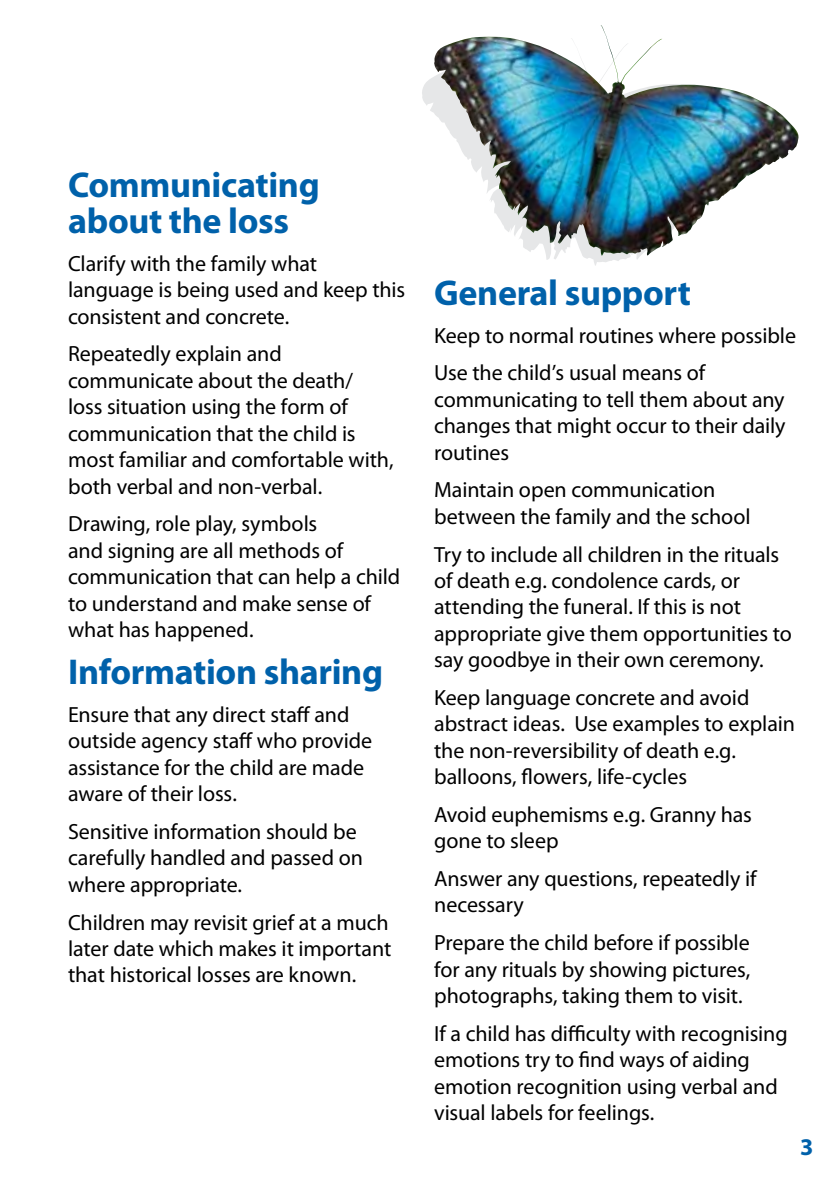
<style>
.page{position:relative;width:840px;height:1191px;background:#fff}
.page>*{position:absolute;margin:0;border:0;box-sizing:border-box;transform-origin:0 0}
.t1{font:700 36px/36px "Myriad Pro";letter-spacing:-.01em;color:#0061aa}
.t2{font:700 24px "Myriad Pro";color:#0061aa}
.t3{font:22px/26.4px "Myriad Pro";letter-spacing:-.005em;color:#000}
</style>
<div class="page">
<img style="left:422px;top:38px;width:341px;height:228px">
<img style="left:433px;top:26px;width:184px;height:190px">
<h1 class="t1" style="left:68px;top:166px;width:253px">Communicating about the loss</h1>
<p class="t3" style="left:68px;top:250px;width:338px">Clarify with the family what language is being used and keep this consistent and concrete.</p>
<p class="t3" style="left:68px;top:340px;width:327px">Repeatedly explain and communicate about the death/<br>loss situation using the form of communication that the child is most familiar and comfortable with, both verbal and non-verbal.</p>
<p class="t3" style="left:68px;top:510px;width:333px">Drawing, role play, symbols<br>and signing are all methods of communication that can help a child to understand and make sense of what has happened.</p>
<h1 class="t1" style="left:68px;top:653px;width:316px">Information sharing</h1>
<p class="t3" style="left:68px;top:701px;width:305px">Ensure that any direct staff and outside agency staff who provide assistance for the child are made aware of their loss.</p>
<p class="t3" style="left:68px;top:818px;width:296px">Sensitive information should be carefully handled and passed on where appropriate.</p>
<p class="t3" style="left:68px;top:908px;width:324px;text-align:justify">Children may revisit grief at a much later date which makes it important that historical losses are known.</p>
<h1 class="t1" style="left:434px;top:273px;width:258px">General support</h1>
<p class="t3" style="left:434px;top:316px;width:363px;line-height:37.8px">Keep to normal routines where possible<br>Use the child’s usual means of</p>
<p class="t3" style="left:434px;top:386px;width:353px;text-align:justify">communicating to tell them about any changes that might occur to their daily routines</p>
<p class="t3" style="left:434px;top:476px;width:318px">Maintain open communication between the family and the school</p>
<p class="t3" style="left:434px;top:540px;width:359px">Try to include all children in the rituals of death e.g. condolence cards, or attending the funeral. If this is not appropriate give them opportunities to say goodbye in their own ceremony.</p>
<p class="t3" style="left:434px;top:684px;width:362px">Keep language concrete and avoid abstract ideas. Use examples to explain the non-reversibility of death e.g. balloons, flowers, life-cycles</p>
<p class="t3" style="left:434px;top:801px;width:319px">Avoid euphemisms e.g. Granny has gone to sleep</p>
<p class="t3" style="left:434px;top:865px;width:324px">Answer any questions, repeatedly if necessary</p>
<p class="t3" style="left:434px;top:929px;width:317px;text-align:justify">Prepare the child before if possible for any rituals by showing pictures, photographs, taking them to visit.</p>
<p class="t3" style="left:434px;top:1019px;width:355px">If a child has difficulty with recognising emotions try to find ways of aiding emotion recognition using verbal and visual labels for feelings.</p>
<p class="t2" style="left:799px;top:1131px;width:15px">3</p>
</div>
